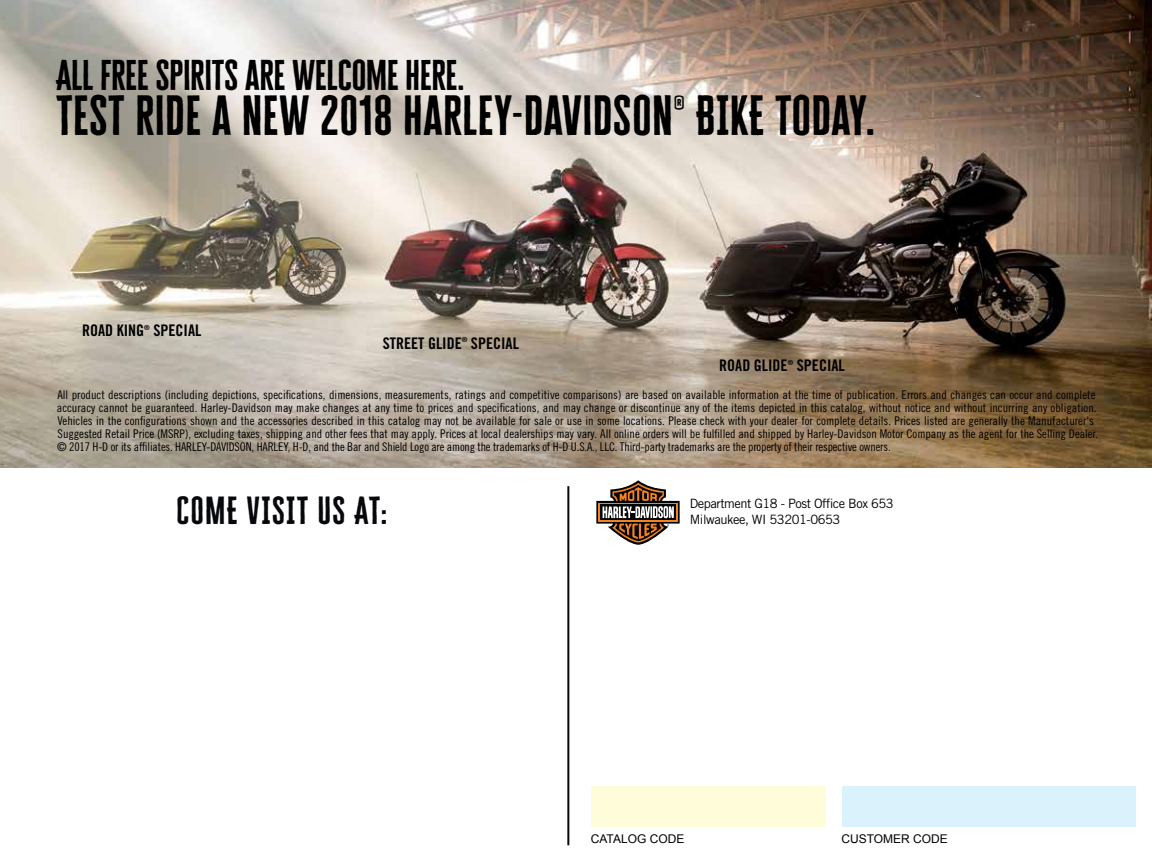
<style>
.page{position:relative;width:1152px;height:864px;background:#fff}
.page>*{position:absolute;margin:0;border:0;box-sizing:border-box;transform-origin:0 0}
.t1{font:46.2px "Cheddar Gothic Sans";letter-spacing:.02em;color:#000}
.t2{font:35.2px "Cheddar Gothic Sans";color:#000}
.t3{font:32px "Cheddar Gothic Sans";letter-spacing:.05em;color:#07080c}
.t4{font:16px "Trade Gothic LT Pro Bd Cn 20";color:#000}
.t5{font:12.8px/16.6px "Trade Gothic LT Pro";letter-spacing:-.035em;color:#000}
.t6{font:12px/13px "Trade Gothic LT Pro Cn 18";color:#000}
.t7{font:12px "Arial";color:#000}
.t8{font:7px "Trade Gothic LT Pro Bd Cn 20";color:#000}
</style>
<div class="page">
<img style="left:0;top:0;width:1152px;height:367px">
<svg style="left:596px;top:480px;width:84px;height:65px"></svg>
<div style="left:591px;top:787px;width:235px;height:40px;background:#fffdd9"></div>
<div style="left:842px;top:787px;width:293px;height:40px;background:#d9f2fc"></div>
<hr style="left:567px;top:486px;width:2px;height:359px;background:#07080c">
<svg style="left:0;top:367px;width:1152px;height:101px;background:#a3927c"></svg>
<h2 class="t2" style="left:56px;top:54px;width:410px">ALL FREE SPIRITS ARE WELCOME HERE.</h2>
<h1 class="t1" style="left:56px;top:88px;width:820px">TEST RIDE A NEW 2018 HARLEY-DAVIDSON<sup>®</sup> BIKE TODAY.</h1>
<h3 class="t4" style="left:82px;top:321px;width:64px">ROAD KING</h3>
<p class="t8" style="left:144px;top:323px;width:7px">®</p>
<h3 class="t4" style="left:153px;top:321px;width:49px">SPECIAL</h3>
<h3 class="t4" style="left:383px;top:333px;width:81px">STREET GLIDE</h3>
<p class="t8" style="left:462px;top:335px;width:7px">®</p>
<h3 class="t4" style="left:471px;top:333px;width:49px">SPECIAL</h3>
<h3 class="t4" style="left:719px;top:356px;width:70px">ROAD GLIDE</h3>
<p class="t8" style="left:788px;top:358px;width:7px">®</p>
<h3 class="t4" style="left:797px;top:356px;width:49px">SPECIAL</h3>
<p class="t6" style="left:57px;top:388px;width:1043px">All product descriptions (including depictions, specifications, dimensions, measurements, ratings and competitive comparisons) are based on available information at the time of publication. Errors and changes can occur and complete accuracy cannot be guaranteed. Harley-Davidson may make changes at any time to prices and specifications, and may change or discontinue any of the items depicted in this catalog, without notice and without incurring any obligation.<br>Vehicles in the configurations shown and the accessories described in this catalog may not be available for sale or use in some locations. Please check with your dealer for complete details. Prices listed are generally the Manufacturer's Suggested Retail Price (MSRP), excluding taxes, shipping and other fees that may apply. Prices at local dealerships may vary. All online orders will be fulfilled and shipped by Harley-Davidson Motor Company as the agent for the Selling Dealer. © 2017 H-D or its affiliates. HARLEY-DAVIDSON, HARLEY, H-D, and the Bar and Shield Logo are among the trademarks of H-D U.S.A., LLC. Third-party trademarks are the property of their respective owners.</p>
<h3 class="t3" style="left:176px;top:491px;width:212px">COME VISIT US AT:</h3>
<p class="t5" style="left:690px;top:495px;width:206px">Department G18 - Post Office Box 653<br>Milwaukee, WI 53201-0653</p>
<p class="t7" style="left:591px;top:831px;width:95px">CATALOG CODE</p>
<p class="t7" style="left:841px;top:831px;width:108px">CUSTOMER CODE</p>
</div>
